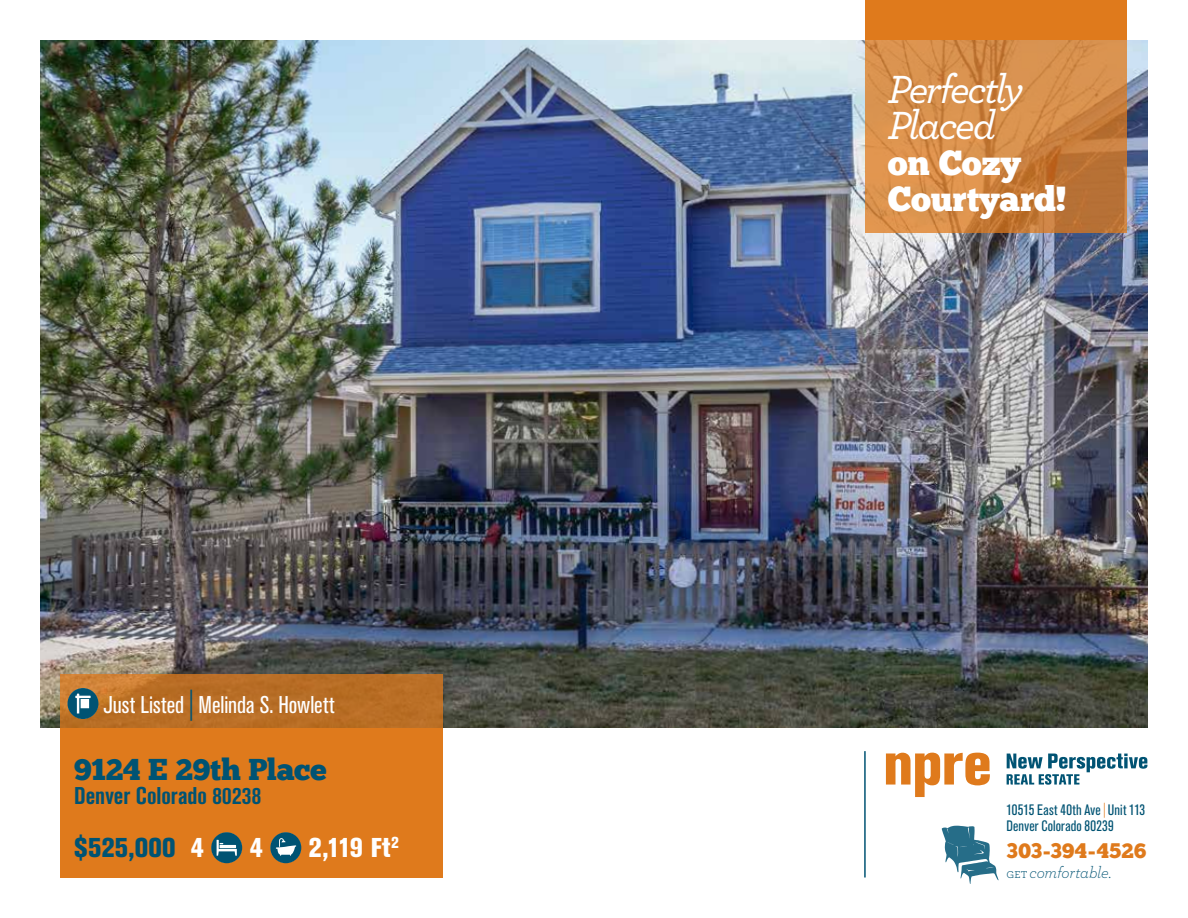
<style>
.page{position:relative;width:1188px;height:918px;background:#fff}
.page>*{position:absolute;margin:0;border:0;box-sizing:border-box;transform-origin:0 0}
.t1{font:italic 500 41.25px/36px "Archer";letter-spacing:-.06em;color:#fff}
.t2{font:34.65px/36px "Chunk Five Ex";letter-spacing:-.005em;color:#fff}
.t3{font:30px "Chunk Five Ex";letter-spacing:-.005em;color:#005373}
.t4{font:800 condensed 27px "Akzidenz Grotesk BE";letter-spacing:.005em;color:#005373}
.t5{font:800 condensed 27px "Akzidenz Grotesk BE";color:#fff}
.t6{font:condensed 24px "Akzidenz Grotesk BE";letter-spacing:.005em;color:#fff}
.t7{font:700 condensed 24px "Akzidenz Grotesk BE";letter-spacing:.005em;color:#005373}
.t8{font:21px "Chunk Five Ex";letter-spacing:.015em;color:#df7a1c}
.t9{font:italic 300 16.5px "Archer";letter-spacing:-.015em;color:#005373}
.t10{font:condensed 15px/16.5px "Akzidenz Grotesk BE";letter-spacing:.015em;color:#005373}
.s1{font-size:31.2px;color:#005373}
.s2{color:#fff}
.s3{font-weight:300;color:#df7a1c}
.s4{font-weight:400;font-style:normal;font-size:10.5px}
</style>
<div class="page">
<div style="left:866px;top:0;width:261px;height:40px;background:#df7a1c"></div>
<img style="left:40px;top:40px;width:1108px;height:688px">
<svg style="left:866px;top:40px;width:261px;height:193px;background:#d08745"></svg>
<div style="left:61px;top:728px;width:382px;height:150px;background:#df7a1c"></div>
<svg style="left:211px;top:832px;width:31px;height:31px"></svg>
<svg style="left:270px;top:832px;width:31px;height:31px"></svg>
<svg style="left:61px;top:674px;width:382px;height:54px;background:#ba6f26"></svg>
<svg style="left:68px;top:688px;width:30px;height:31px"></svg>
<hr style="left:864px;top:751px;width:2px;height:127px;background:#005373">
<svg style="left:886px;top:753px;width:104px;height:44px"></svg>
<svg style="left:1007px;top:754px;width:140px;height:31px"></svg>
<svg style="left:942px;top:826px;width:57px;height:58px"></svg>
<h3 class="t6" style="left:103px;top:691px;width:233px">Just Listed <span class="s1">|</span> Melinda S. Howlett</h3>
<h3 class="t3" style="left:74px;top:747px;width:254px">9124 E 29th Place</h3>
<h3 class="t7" style="left:74px;top:782px;width:188px">Denver Colorado 80238</h3>
<h3 class="t4" style="left:74px;top:832px;width:131px">$525,000 <span class="s2">4</span></h3>
<h3 class="t5" style="left:250px;top:832px;width:15px">4</h3>
<h3 class="t5" style="left:309px;top:832px;width:92px">2,119 Ft<sup>2</sup></h3>
<h1 class="t1" style="left:888px;top:68px;width:137px">Perfectly<br>Placed</h1>
<h2 class="t2" style="left:888px;top:144px;width:180px">on Cozy<br>Courtyard!</h2>
<p class="t10" style="left:1007px;top:801px;width:140px">10515 East 40th Ave <span class="s3">|</span> Unit 113<br>Denver Colorado 80239</p>
<h3 class="t8" style="left:1007px;top:834px;width:141px">303-394-4526</h3>
<p class="t9" style="left:1007px;top:861px;width:106px"><span class="s4">GET</span> comfortable.</p>
</div>
